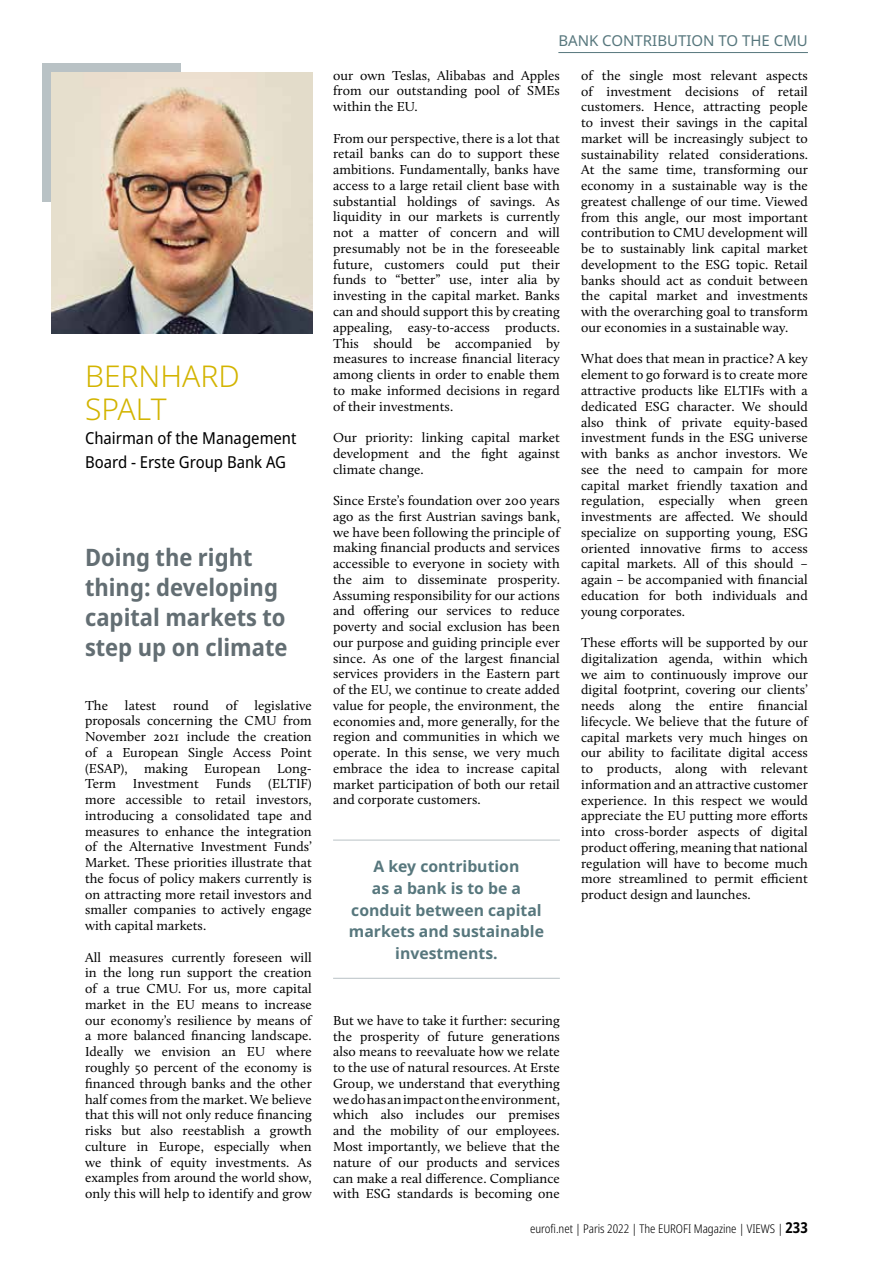
<style>
.page{position:relative;width:893px;height:1263px;background:#fff}
.page>*{position:absolute;margin:0;border:0;box-sizing:border-box;transform-origin:0 0}
.t1{font:300 30px/33px "Noto Sans";color:#d3b400}
.t2{font:700 semi-condensed 24px/30px "Noto Sans";color:#636e73}
.t3{font:semi-condensed 16.5px/24px "Noto Sans";color:#000}
.t4{font:700 15.75px/21.6px "Noto Sans";color:#57777d;text-align:center}
.t5{font:15px "Noto Sans";color:#57777d}
.t6{font:13.5px/15.8px "Calluna";letter-spacing:.005em;color:#000;text-align:justify}
.t7{font:300 condensed 12px "Noto Sans";color:#000}
.s1{font-weight:700;font-size:15px}
</style>
<div class="page">
<hr style="left:558px;top:52px;width:250px;height:1px;background:#57777d">
<div style="left:43px;top:64px;width:138px;height:138px;background:#b9c2c5"></div>
<img style="left:51px;top:72px;width:262px;height:262px">
<hr style="left:333px;top:840px;width:227px;height:1px;background:#b9c2c5">
<hr style="left:333px;top:978px;width:227px;height:1px;background:#b9c2c5">
<h1 class="t1" style="left:85px;top:360px;width:156px">BERNHARD<br>SPALT</h1>
<p class="t3" style="left:85px;top:427px;width:213px">Chairman of the Management<br>Board - Erste Group Bank AG</p>
<h2 class="t2" style="left:85px;top:543px;width:204px">Doing the right thing: developing capital markets to step up on climate</h2>
<p class="t6" style="left:85px;top:697px;width:228px">The latest round of legislative proposals concerning the CMU from November 2021 include the creation of a European Single Access Point (ESAP), making European Long-Term Investment Funds (ELTIF) more accessible to retail investors, introducing a consolidated tape and measures to enhance the integration of the Alternative Investment Funds’ Market. These priorities illustrate that the focus of policy makers currently is on attracting more retail investors and smaller companies to actively engage with capital markets.</p>
<p class="t6" style="left:85px;top:949px;width:228px">All measures currently foreseen will in the long run support the creation of a true CMU. For us, more capital market in the EU means to increase our economy’s resilience by means of a more balanced financing landscape.<br>Ideally we envision an EU where roughly 50 percent of the economy is financed through banks and the other half comes from the market. We believe that this will not only reduce financing risks but also reestablish a growth culture in Europe, especially when we think of equity investments. As examples from around the world show, only this will help to identify and grow</p>
<p class="t5" style="left:558px;top:30px;width:251px">BANK CONTRIBUTION TO THE CMU</p>
<p class="t6" style="left:333px;top:67px;width:228px">our own Teslas, Alibabas and Apples from our outstanding pool of SMEs within the EU.</p>
<p class="t6" style="left:333px;top:130px;width:228px">From our perspective, there is a lot that retail banks can do to support these ambitions. Fundamentally, banks have access to a large retail client base with substantial holdings of savings. As liquidity in our markets is currently not a matter of concern and will presumably not be in the foreseeable future, customers could put their funds to “better” use, inter alia by investing in the capital market. Banks can and should support this by creating appealing, easy-to-access products.<br>This should be accompanied by measures to increase financial literacy among clients in order to enable them to make informed decisions in regard of their investments.</p>
<p class="t6" style="left:333px;top:429px;width:228px">Our priority: linking capital market development and the fight against climate change.</p>
<p class="t6" style="left:333px;top:492px;width:228px">Since Erste’s foundation over 200 years ago as the first Austrian savings bank, we have been following the principle of making financial products and services accessible to everyone in society with the aim to disseminate prosperity.<br>Assuming responsibility for our actions and offering our services to reduce poverty and social exclusion has been our purpose and guiding principle ever since. As one of the largest financial services providers in the Eastern part of the EU, we continue to create added value for people, the environment, the economies and, more generally, for the region and communities in which we operate. In this sense, we very much embrace the idea to increase capital market participation of both our retail and corporate customers.</p>
<p class="t4" style="left:349px;top:856px;width:196px">A key contribution<br>as a bank is to be a conduit between capital markets and sustainable investments.</p>
<p class="t6" style="left:581px;top:67px;width:228px">of the single most relevant aspects of investment decisions of retail customers. Hence, attracting people to invest their savings in the capital market will be increasingly subject to sustainability related considerations.<br>At the same time, transforming our economy in a sustainable way is the greatest challenge of our time. Viewed from this angle, our most important contribution to CMU development will be to sustainably link capital market development to the ESG topic. Retail banks should act as conduit between the capital market and investments with the overarching goal to transform our economies in a sustainable way.</p>
<p class="t6" style="left:581px;top:351px;width:228px">What does that mean in practice? A key element to go forward is to create more attractive products like ELTIFs with a dedicated ESG character. We should also think of private equity-based investment funds in the ESG universe with banks as anchor investors. We see the need to campain for more capital market friendly taxation and regulation, especially when green investments are affected. We should specialize on supporting young, ESG oriented innovative firms to access capital markets. All of this should – again – be accompanied with financial education for both individuals and young corporates.</p>
<p class="t6" style="left:581px;top:634px;width:228px">These efforts will be supported by our digitalization agenda, within which we aim to continuously improve our digital footprint, covering our clients’ needs along the entire financial lifecycle. We believe that the future of capital markets very much hinges on our ability to facilitate digital access to products, along with relevant information and an attractive customer experience. In this respect we would appreciate the EU putting more efforts into cross-border aspects of digital product offering, meaning that national regulation will have to become much more streamlined to permit efficient product design and launches.</p>
<p class="t6" style="left:333px;top:1012px;width:228px">But we have to take it further: securing the prosperity of future generations also means to reevaluate how we relate to the use of natural resources. At Erste Group, we understand that everything we do has an impact on the environment, which also includes our premises and the mobility of our employees.<br>Most importantly, we believe that the nature of our products and services can make a real difference. Compliance with ESG standards is becoming one</p>
<p class="t7" style="left:530px;top:1220px;width:279px">eurofi.net | Paris 2022 | The EUROFI Magazine | VIEWS | <span class="s1">233</span></p>
</div>
